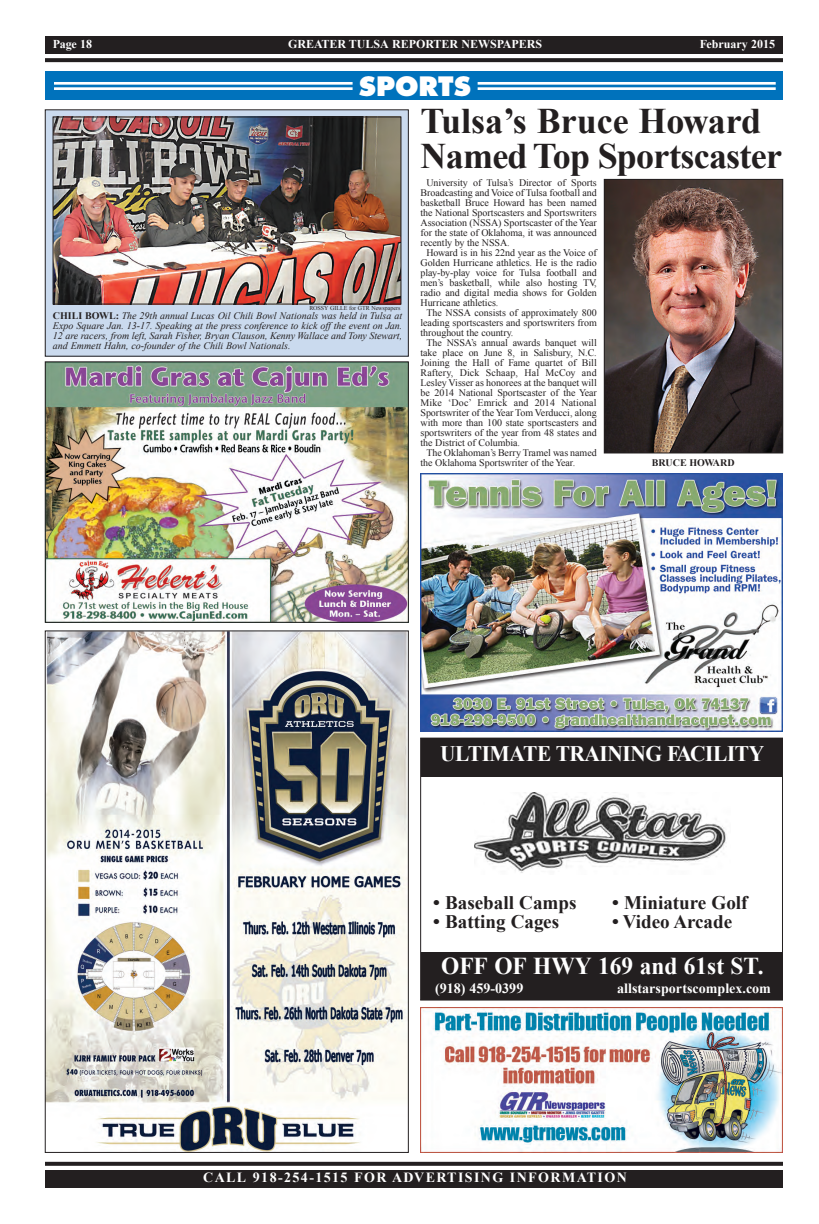
<style>
.page{position:relative;width:819px;height:1224px;background:#fff}
.page>*{position:absolute;margin:0;border:0;box-sizing:border-box;transform-origin:0 0}
.t1{font:700 36px/35px "Times New Roman";letter-spacing:-.02em;color:#231f20}
.t2{font:800 26px "Futura";color:#fff}
.t3{font:700 24.2px "Times New Roman";color:#fff}
.t4{font:700 22.2px "Times New Roman";letter-spacing:-.02em;color:#fff}
.t5{font:700 19.1px "Times New Roman";color:#231f20}
.t6{font:700 14.1px "Times New Roman";color:#fff}
.t7{font:700 14px "Times New Roman";letter-spacing:.1em;color:#fff}
.t8{font:700 12px "Times New Roman";color:#fff}
.t9{font:10px "Times New Roman";letter-spacing:-.005em;color:#231f20}
.t10{font:italic 10px/10px "Times New Roman";color:#231f20;text-align:justify}
.t11{font:10px "Times New Roman";letter-spacing:.015em;color:#231f20}
.t12{font:700 10px "Times New Roman";color:#231f20}
.t13{font:6px "Times New Roman";color:#231f20}
.s1{font-weight:700;font-style:normal}
</style>
<div class="page">
<div style="left:45px;top:36px;width:738px;height:18px;background:#231f20"></div>
<svg style="left:45px;top:58px;width:738px;height:4px;background:#2a2728"></svg>
<div style="left:45px;top:1170px;width:738px;height:18px;background:#231f20"></div>
<svg style="left:45px;top:1162px;width:738px;height:4px;background:#2d292a"></svg>
<div style="left:45px;top:71px;width:738px;height:29px;background:#0072bc"></div>
<hr style="left:54px;top:87px;width:299px;height:3px;background:#fff">
<hr style="left:54px;top:82px;width:299px;height:3px;background:#fff">
<hr style="left:478px;top:87px;width:298px;height:3px;background:#fff">
<hr style="left:478px;top:82px;width:298px;height:3px;background:#fff">
<img style="left:420px;top:473px;width:363px;height:259px">
<img style="left:420px;top:1008px;width:363px;height:145px">
<div style="left:421px;top:738px;width:361px;height:39px;background:#231f20"></div>
<div style="left:421px;top:952px;width:361px;height:48px;background:#231f20"></div>
<img style="left:474px;top:793px;width:252px;height:80px">
<img style="left:47px;top:633px;width:360px;height:518px">
<img style="left:47px;top:364px;width:360px;height:257px">
<div style="left:45px;top:362px;width:364px;height:261px;border:1px solid #231f20"></div>
<div style="left:45px;top:110px;width:363px;height:246px;background:#cadaee"></div>
<div style="left:45px;top:110px;width:364px;height:246px;border:1px solid #231f20"></div>
<img style="left:606px;top:181px;width:175px;height:270px">
<div style="left:604px;top:179px;width:179px;height:274px;border:1px solid #231f20"></div>
<img style="left:55px;top:119px;width:344px;height:183px">
<div style="left:53px;top:117px;width:348px;height:187px;border:1px solid #231f20"></div>
<p class="t8" style="left:53px;top:36px;width:41px">Page 18</p>
<p class="t8" style="left:288px;top:36px;width:255px">GREATER TULSA REPORTER NEWSPAPERS</p>
<p class="t8" style="left:700px;top:36px;width:77px">February 2015</p>
<h2 class="t2" style="left:359px;top:69px;width:114px">SPORTS</h2>
<p class="t13" style="left:309px;top:304px;width:93px">ROSSY GILLE for GTR Newspapers</p>
<p class="t10" style="left:53px;top:310px;width:351px"><span class="s1">CHILI BOWL:</span> The 29th annual Lucas Oil Chili Bowl Nationals was held in Tulsa at Expo Square Jan. 13-17. Speaking at the press conference to kick off the event on Jan.<br>12 are racers, from left, Sarah Fisher, Bryan Clauson, Kenny Wallace and Tony Stewart, and Emmett Hahn, co-founder of the Chili Bowl Nationals.</p>
<h1 class="t1" style="left:421px;top:103px;width:363px">Tulsa’s Bruce Howard<br>Named Top Sportscaster</h1>
<p class="t9" style="left:426px;top:176px;width:172px">University of Tulsa’s Director of Sports</p>
<p class="t9" style="left:421px;top:186px;width:178px">Broadcasting and Voice of Tulsa football and</p>
<p class="t9" style="left:421px;top:196px;width:178px">basketball Bruce Howard has been named</p>
<p class="t9" style="left:421px;top:206px;width:178px">the National Sportscasters and Sportswriters</p>
<p class="t9" style="left:421px;top:216px;width:178px">Association (NSSA) Sportscaster of the Year</p>
<p class="t9" style="left:421px;top:226px;width:178px">for the state of Oklahoma, it was announced</p>
<p class="t9" style="left:421px;top:236px;width:91px">recently by the NSSA.</p>
<p class="t9" style="left:426px;top:246px;width:172px">Howard is in his 22nd year as the Voice of</p>
<p class="t9" style="left:421px;top:256px;width:178px">Golden Hurricane athletics. He is the radio</p>
<p class="t9" style="left:421px;top:266px;width:178px">play-by-play voice for Tulsa football and</p>
<p class="t9" style="left:421px;top:276px;width:178px">men’s basketball, while also hosting TV,</p>
<p class="t9" style="left:421px;top:286px;width:178px">radio and digital media shows for Golden</p>
<p class="t9" style="left:421px;top:296px;width:79px">Hurricane athletics.</p>
<p class="t9" style="left:426px;top:306px;width:172px">The NSSA consists of approximately 800</p>
<p class="t9" style="left:421px;top:316px;width:178px">leading sportscasters and sportswriters from</p>
<p class="t9" style="left:421px;top:326px;width:94px">throughout the country.</p>
<p class="t9" style="left:426px;top:336px;width:172px">The NSSA’s annual awards banquet will</p>
<p class="t9" style="left:421px;top:346px;width:178px">take place on June 8, in Salisbury, N.C.</p>
<p class="t9" style="left:421px;top:356px;width:178px">Joining the Hall of Fame quartet of Bill</p>
<p class="t11" style="left:421px;top:366px;width:178px">Raftery, Dick Schaap, Hal McCoy and</p>
<p class="t9" style="left:421px;top:376px;width:178px">Lesley Visser as honorees at the banquet will</p>
<p class="t9" style="left:421px;top:386px;width:178px">be 2014 National Sportscaster of the Year</p>
<p class="t9" style="left:421px;top:396px;width:178px">Mike ‘Doc’ Emrick and 2014 National</p>
<p class="t9" style="left:421px;top:406px;width:178px">Sportswriter of the Year Tom Verducci, along</p>
<p class="t9" style="left:421px;top:416px;width:178px">with more than 100 state sportscasters and</p>
<p class="t9" style="left:421px;top:426px;width:178px">sportswriters of the year from 48 states and</p>
<p class="t9" style="left:421px;top:436px;width:101px">the District of Columbia.</p>
<p class="t9" style="left:426px;top:446px;width:172px">The Oklahoman’s Berry Tramel was named</p>
<p class="t9" style="left:421px;top:456px;width:156px">the Oklahoma Sportswriter of the Year.</p>
<p class="t12" style="left:652px;top:456px;width:84px">BRUCE HOWARD</p>
<h3 class="t4" style="left:440px;top:738px;width:326px">ULTIMATE TRAINING FACILITY</h3>
<h3 class="t5" style="left:433px;top:890px;width:145px">• Baseball Camps</h3>
<h3 class="t5" style="left:433px;top:908px;width:128px">• Batting Cages</h3>
<h3 class="t5" style="left:612px;top:890px;width:137px">• Miniature Golf</h3>
<h3 class="t5" style="left:612px;top:908px;width:121px">• Video Arcade</h3>
<h3 class="t3" style="left:441px;top:949px;width:324px">OFF OF HWY 169 and 61st ST.</h3>
<h3 class="t6" style="left:435px;top:978px;width:90px">(918) 459-0399</h3>
<h3 class="t6" style="left:617px;top:978px;width:155px">allstarsportscomplex.com</h3>
<h3 class="t7" style="left:203px;top:1168px;width:425px">CALL 918-254-1515 FOR ADVERTISING INFORMATION</h3>
</div>
